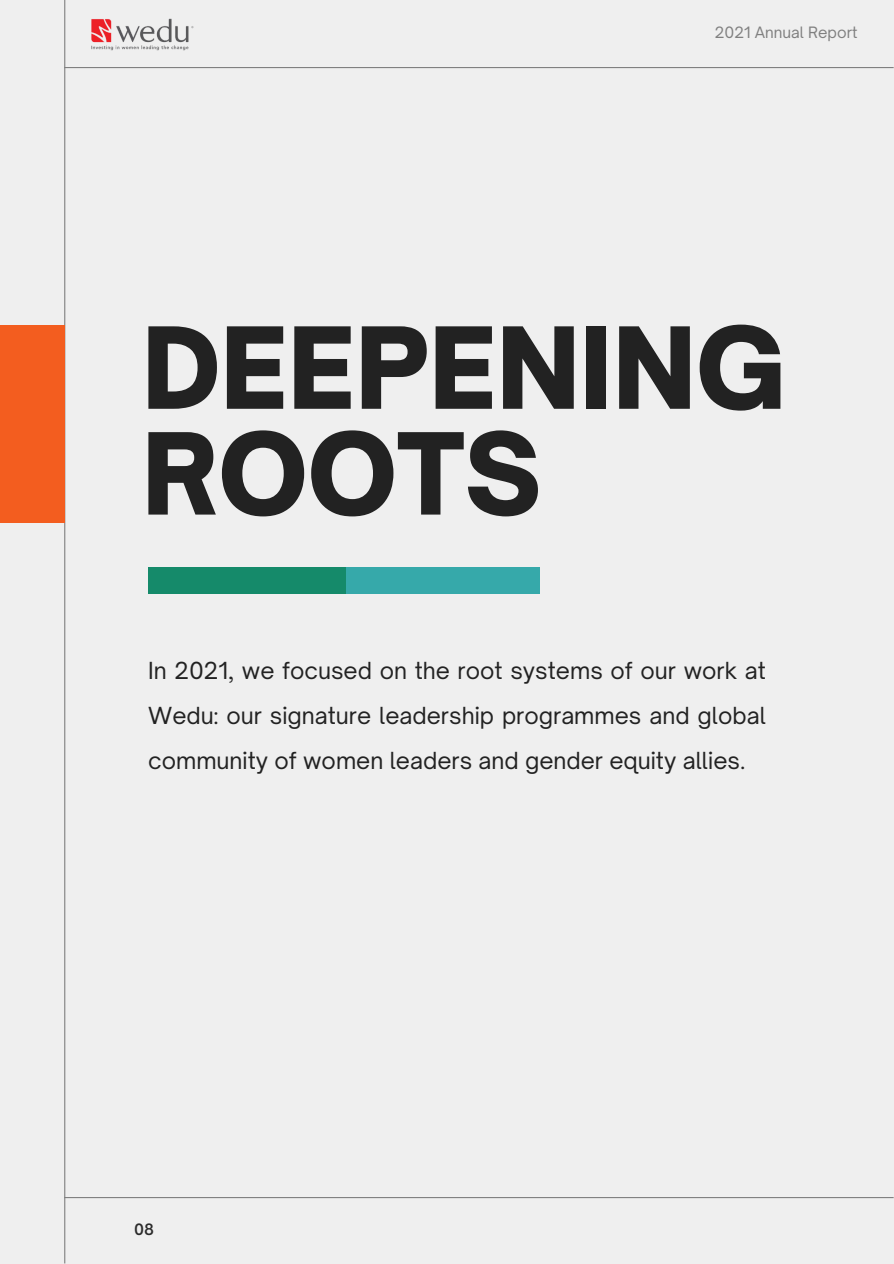
<style>
.page{position:relative;width:894px;height:1264px;background:#fff}
.page>*{position:absolute;margin:0;border:0;box-sizing:border-box;transform-origin:0 0}
.t1{font:900 108px/105.8px "Open Sauce One";color:#222}
.t2{font:22.5px/45px "Open Sauce One";color:#222;text-align:justify}
.t3{font:15px "Open Sauce One";color:#808080}
.t4{font:600 15px "Open Sauce One";color:#2b2b2b}
</style>
<div class="page">
<div style="left:0;top:0;width:893px;height:1263px;background:#efefef"></div>
<hr style="left:64px;top:1196px;width:829px;height:2px;background:#808080">
<hr style="left:64px;top:0;width:1px;height:1263px;background:#808080">
<hr style="left:64px;top:67px;width:829px;height:1px;background:#808080">
<img style="left:91px;top:18px;width:103px;height:33px">
<div style="left:342px;top:567px;width:198px;height:26px;background:#36a9aa"></div>
<div style="left:148px;top:567px;width:198px;height:26px;background:#158a6a"></div>
<div style="left:0;top:325px;width:65px;height:197px;background:#f35d1f"></div>
<p class="t3" style="left:714px;top:23px;width:144px">2021 Annual Report</p>
<p class="t1" style="left:142px;top:315px;width:645px">DEEPENING<br>ROOTS</p>
<p class="t2" style="left:148px;top:648px;width:619px">In 2021, we focused on the root systems of our work at Wedu: our signature leadership programmes and global community of women leaders and gender equity allies.</p>
<p class="t4" style="left:134px;top:1219px;width:21px">08</p>
</div>
